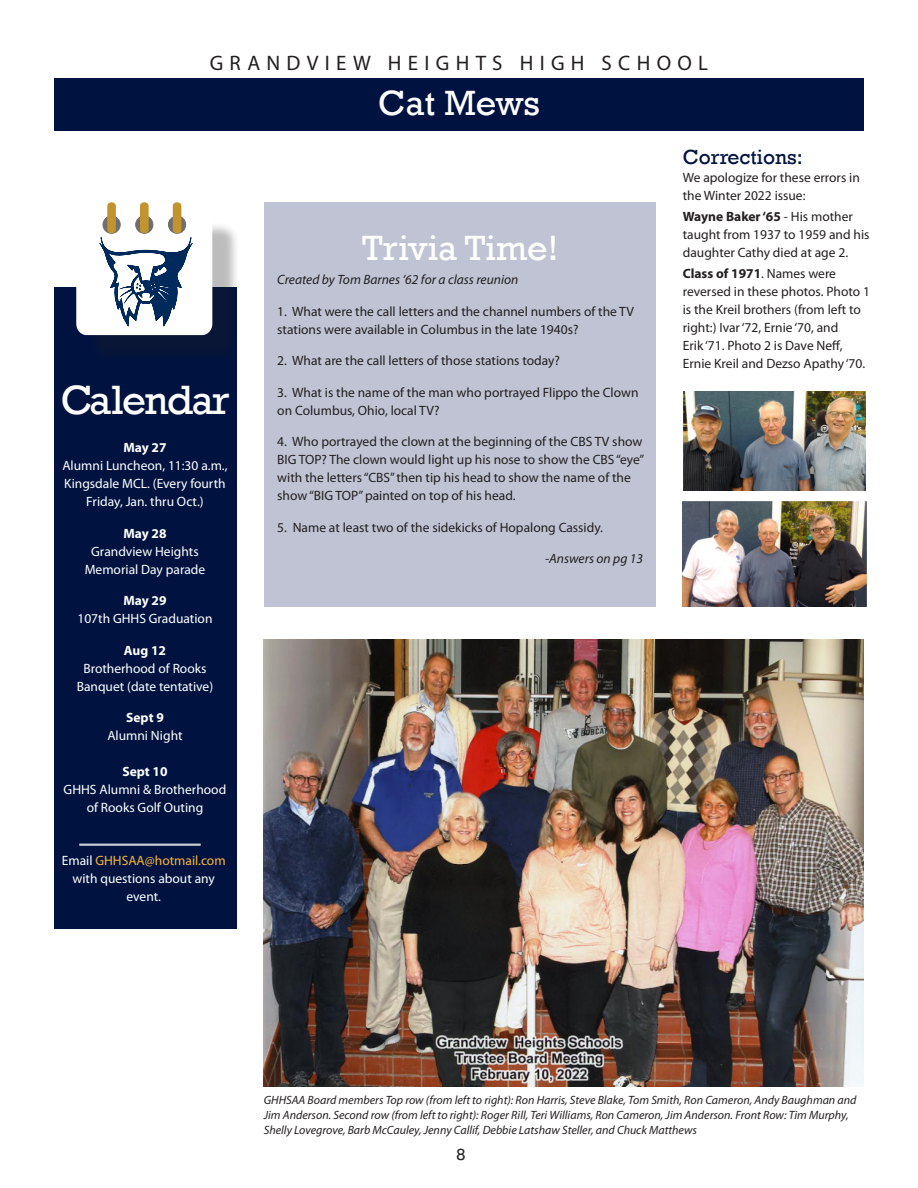
<style>
.page{position:relative;width:918px;height:1188px;background:#fff}
.page>*{position:absolute;margin:0;border:0;box-sizing:border-box;transform-origin:0 0}
.Myriad_9_with_auto_l{font:42px "Rockwell";letter-spacing:-.04em;color:#fff}
.body_text_ghhsaa_9_1{font:36px "Rockwell";color:#fff}
.body_text_ghhsaa_9_1-2{font:21px "Myriad Pro";letter-spacing:.3em;color:#231f20}
.body_text_ghhsaa_9_1-3{font:21px "Rockwell";color:#001340}
.t1{font:16.5px "Rockwell";color:#231f20}
.body_text_ghhsaa_9_1-4{font:13.5px/18px "Myriad Pro";color:#231f20}
.body_text_ghhsaa_9_1-5{font:13.5px/18px "Myriad Pro";color:#fff;text-align:center}
.body_text_ghhsaa_9_1-6{font:italic 13.5px "Myriad Pro";color:#231f20}
.body_text_ghhsaa_9_1-7{font:700 13.5px "Myriad Pro";color:#fff}
.body_text_ghhsaa_9_1-8{font:italic 12px/15px "Myriad Pro";color:#231f20}
.s1{color:#fcb53b}
.s2{font-weight:700}
</style>
<div class="page">
<img style="left:683px;top:501px;width:184px;height:106px">
<img style="left:683px;top:392px;width:182px;height:99px">
<img style="left:264px;top:640px;width:599px;height:447px">
<div style="left:54px;top:78px;width:810px;height:52px;background:#001340"></div>
<div style="left:264px;top:202px;width:391px;height:405px;background:#c0c3d4"></div>
<div style="left:54px;top:287px;width:182px;height:642px;background:#001340"></div>
<div style="left:87px;top:214px;width:153px;height:148px;background:#231f20;opacity:.3"></div>
<div style="left:76px;top:211px;width:136px;height:124px;background:#fff;border-radius:11px"></div>
<div style="left:136px;top:216px;width:17px;height:17px;background:#6e6e70;border-radius:50%"></div>
<div style="left:135px;top:216px;width:18px;height:18px;border:1px solid #6e6e70;border-radius:50%"></div>
<div style="left:103px;top:216px;width:17px;height:17px;background:#6e6e70;border-radius:50%"></div>
<div style="left:103px;top:216px;width:18px;height:18px;border:1px solid #6e6e70;border-radius:50%"></div>
<svg style="left:168px;top:216px;width:18px;height:17px"></svg>
<div style="left:168px;top:216px;width:18px;height:18px;border:1px solid #6e6e70;border-radius:50%"></div>
<div style="left:107px;top:202px;width:9px;height:31px;background:#c2942e;border-radius:4px"></div>
<div style="left:140px;top:202px;width:9px;height:31px;background:#c2942e;border-radius:4px"></div>
<div style="left:173px;top:202px;width:8px;height:31px;background:#c2942e;border-radius:4px"></div>
<svg style="left:99px;top:237px;width:94px;height:90px"></svg>
<hr style="left:79px;top:844px;width:122px;height:1px;background:#fff">
<hr style="left:79px;top:845px;width:122px;height:1px;background:#fff">
<p class="body_text_ghhsaa_9_1-2" style="left:210px;top:50px;width:500px">GRANDVIEW HEIGHTS HIGH SCHOOL</p>
<p class="body_text_ghhsaa_9_1" style="left:378px;top:82px;width:163px">Cat Mews</p>
<p class="Myriad_9_with_auto_l" style="left:61px;top:375px;width:170px">Calendar</p>
<p class="body_text_ghhsaa_9_1-7" style="left:123px;top:439px;width:45px">May 27</p>
<p class="body_text_ghhsaa_9_1-5" style="left:62px;top:456px;width:167px">Alumni Luncheon, 11:30 a.m.,<br>Kingsdale MCL. (Every fourth<br>Friday, Jan. thru Oct.)</p>
<p class="body_text_ghhsaa_9_1-7" style="left:123px;top:524px;width:45px">May 28</p>
<p class="body_text_ghhsaa_9_1-5" style="left:91px;top:542px;width:109px">Grandview Heights</p>
<p class="body_text_ghhsaa_9_1-5" style="left:85px;top:560px;width:122px">Memorial Day parade</p>
<p class="body_text_ghhsaa_9_1-7" style="left:123px;top:592px;width:45px">May 29</p>
<p class="body_text_ghhsaa_9_1-5" style="left:77px;top:609px;width:137px">107th GHHS Graduation</p>
<p class="body_text_ghhsaa_9_1-7" style="left:124px;top:641px;width:44px">Aug 12</p>
<p class="body_text_ghhsaa_9_1-5" style="left:77px;top:659px;width:138px">Brotherhood of Rooks<br>Banquet (date tentative)</p>
<p class="body_text_ghhsaa_9_1-7" style="left:126px;top:709px;width:39px">Sept 9</p>
<p class="body_text_ghhsaa_9_1-5" style="left:107px;top:726px;width:77px">Alumni Night</p>
<p class="body_text_ghhsaa_9_1-7" style="left:122px;top:763px;width:47px">Sept 10</p>
<p class="body_text_ghhsaa_9_1-5" style="left:64px;top:780px;width:164px">GHHS Alumni &amp; Brotherhood of Rooks Golf Outing</p>
<p class="body_text_ghhsaa_9_1-5" style="left:62px;top:851px;width:165px">Email <span class="s1">GHHSAA@hotmail.com </span>with questions about any event.</p>
<p class="body_text_ghhsaa_9_1" style="left:362px;top:228px;width:198px">Trivia Time!</p>
<p class="body_text_ghhsaa_9_1-6" style="left:277px;top:272px;width:243px">Created by Tom Barnes ‘62 for a class reunion</p>
<p class="body_text_ghhsaa_9_1-4" style="left:277px;top:302px;width:358px">1. What were the call letters and the channel numbers of the TV stations were available in Columbus in the late 1940s?</p>
<p class="body_text_ghhsaa_9_1-4" style="left:277px;top:352px;width:284px">2. What are the call letters of those stations today?</p>
<p class="body_text_ghhsaa_9_1-4" style="left:277px;top:383px;width:363px">3. What is the name of the man who portrayed Flippo the Clown on Columbus, Ohio, local TV?</p>
<p class="body_text_ghhsaa_9_1-4" style="left:277px;top:433px;width:369px">4. Who portrayed the clown at the beginning of the CBS TV show BIG TOP? The clown would light up his nose to show the CBS “eye” with the letters “CBS” then tip his head to show the name of the show “BIG TOP” painted on top of his head.</p>
<p class="body_text_ghhsaa_9_1-4" style="left:277px;top:518px;width:327px">5. Name at least two of the sidekicks of Hopalong Cassidy.</p>
<p class="body_text_ghhsaa_9_1-6" style="left:545px;top:551px;width:100px">-Answers on pg 13</p>
<p class="body_text_ghhsaa_9_1-3" style="left:683px;top:145px;width:122px">Corrections:</p>
<p class="body_text_ghhsaa_9_1-4" style="left:683px;top:168px;width:179px">We apologize for these errors in the Winter 2022 issue:</p>
<p class="body_text_ghhsaa_9_1-4" style="left:683px;top:207px;width:188px"><span class="s2">Wayne Baker ‘65</span> - His mother taught from 1937 to 1959 and his daughter Cathy died at age 2.</p>
<p class="body_text_ghhsaa_9_1-4" style="left:683px;top:264px;width:189px"><span class="s2">Class of 1971</span>. Names were reversed in these photos. Photo 1 is the Kreil brothers (from left to right:) Ivar ‘72, Ernie ‘70, and</p>
<p class="body_text_ghhsaa_9_1-4" style="left:683px;top:336px;width:184px">Erik ‘71. Photo 2 is Dave Neff,<br>Ernie Kreil and Dezso Apathy ‘70.</p>
<p class="body_text_ghhsaa_9_1-8" style="left:264px;top:1092px;width:594px">GHHSAA Board members Top row (from left to right): Ron Harris, Steve Blake, Tom Smith, Ron Cameron, Andy Baughman and<br>Jim Anderson. Second row (from left to right): Roger Rill, Teri Williams, Ron Cameron, Jim Anderson. Front Row: Tim Murphy,<br>Shelly Lovegrove, Barb McCauley, Jenny Callif, Debbie Latshaw Steller, and Chuck Matthews</p>
<p class="t1" style="left:457px;top:1145px;width:10px">8</p>
</div>
